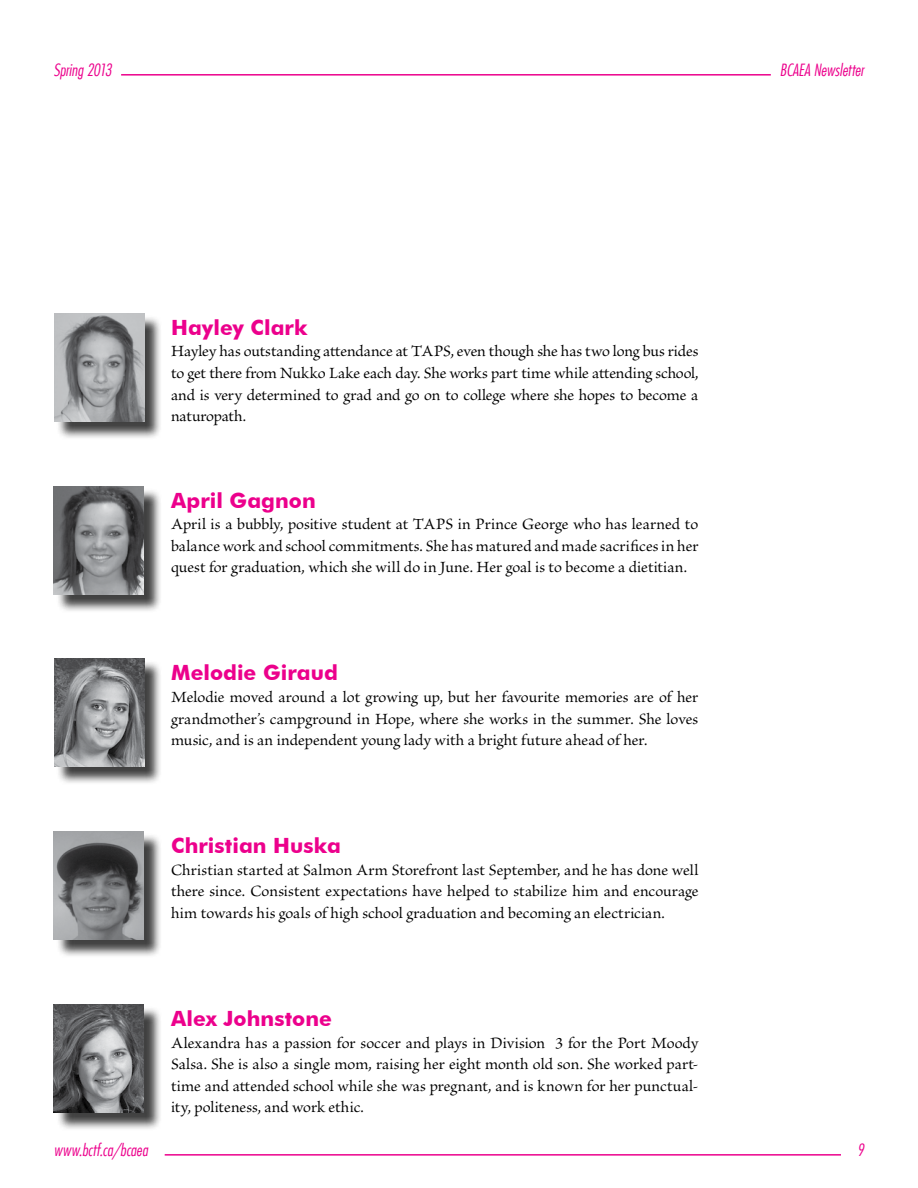
<style>
.page{position:relative;width:918px;height:1188px;background:#fff}
.page>*{position:absolute;margin:0;border:0;box-sizing:border-box;transform-origin:0 0}
.t1{font:700 21px "Futura BT";letter-spacing:.005em;color:#ec008c}
.t2{font:16.5px/21.6px "Brioso Pro";color:#000;text-align:justify}
.t3{font:italic 300 condensed 16.5px "Futura";color:#ec008c}
</style>
<div class="page">
<hr style="left:165px;top:1154px;width:676px;height:2px;background:#ec008c">
<hr style="left:121px;top:74px;width:650px;height:2px;background:#ec008c">
<div style="left:56px;top:489px;width:107px;height:124px;background:#000;opacity:.75"></div>
<img style="left:54px;top:486px;width:90px;height:108px">
<div style="left:56px;top:660px;width:107px;height:125px;background:#000;opacity:.75"></div>
<img style="left:54px;top:658px;width:90px;height:108px">
<div style="left:56px;top:833px;width:107px;height:125px;background:#000;opacity:.75"></div>
<img style="left:54px;top:831px;width:90px;height:108px">
<div style="left:56px;top:1006px;width:107px;height:125px;background:#000;opacity:.75"></div>
<img style="left:54px;top:1004px;width:90px;height:108px">
<div style="left:56px;top:315px;width:107px;height:125px;background:#000;opacity:.75"></div>
<img style="left:54px;top:313px;width:90px;height:108px">
<p class="t3" style="left:53px;top:60px;width:60px">Spring 2013</p>
<p class="t3" style="left:780px;top:60px;width:86px">BCAEA Newsletter</p>
<p class="t1" style="left:171px;top:315px;width:138px">Hayley Clark</p>
<p class="t2" style="left:171px;top:341px;width:529px">Hayley has outstanding attendance at TAPS, even though she has two long bus rides to get there from Nukko Lake each day. She works part time while attending school, and is very determined to grad and go on to college where she hopes to become a naturopath.</p>
<p class="t1" style="left:171px;top:487px;width:146px">April Gagnon</p>
<p class="t2" style="left:171px;top:514px;width:529px">April is a bubbly, positive student at TAPS in Prince George who has learned to balance work and school commitments. She has matured and made sacrifices in her quest for graduation, which she will do in June. Her goal is to become a dietitian.</p>
<p class="t1" style="left:171px;top:660px;width:168px">Melodie Giraud</p>
<p class="t2" style="left:171px;top:687px;width:529px">Melodie moved around a lot growing up, but her favourite memories are of her grandmother’s campground in Hope, where she works in the summer. She loves music, and is an independent young lady with a bright future ahead of her.</p>
<p class="t1" style="left:171px;top:833px;width:171px">Christian Huska</p>
<p class="t2" style="left:171px;top:860px;width:529px">Christian started at Salmon Arm Storefront last September, and he has done well there since. Consistent expectations have helped to stabilize him and encourage him towards his goals of high school graduation and becoming an electrician.</p>
<p class="t1" style="left:171px;top:1006px;width:163px">Alex Johnstone</p>
<p class="t2" style="left:171px;top:1033px;width:529px">Alexandra has a passion for soccer and plays in Division 3 for the Port Moody Salsa. She is also a single mom, raising her eight month old son. She worked part&shy;time and attended school while she was pregnant, and is known for her punctual&shy;ity, politeness, and work ethic.</p>
<p class="t3" style="left:54px;top:1140px;width:95px">www.bctf.ca/bcaea</p>
<p class="t3" style="left:857px;top:1140px;width:8px">9</p>
</div>
